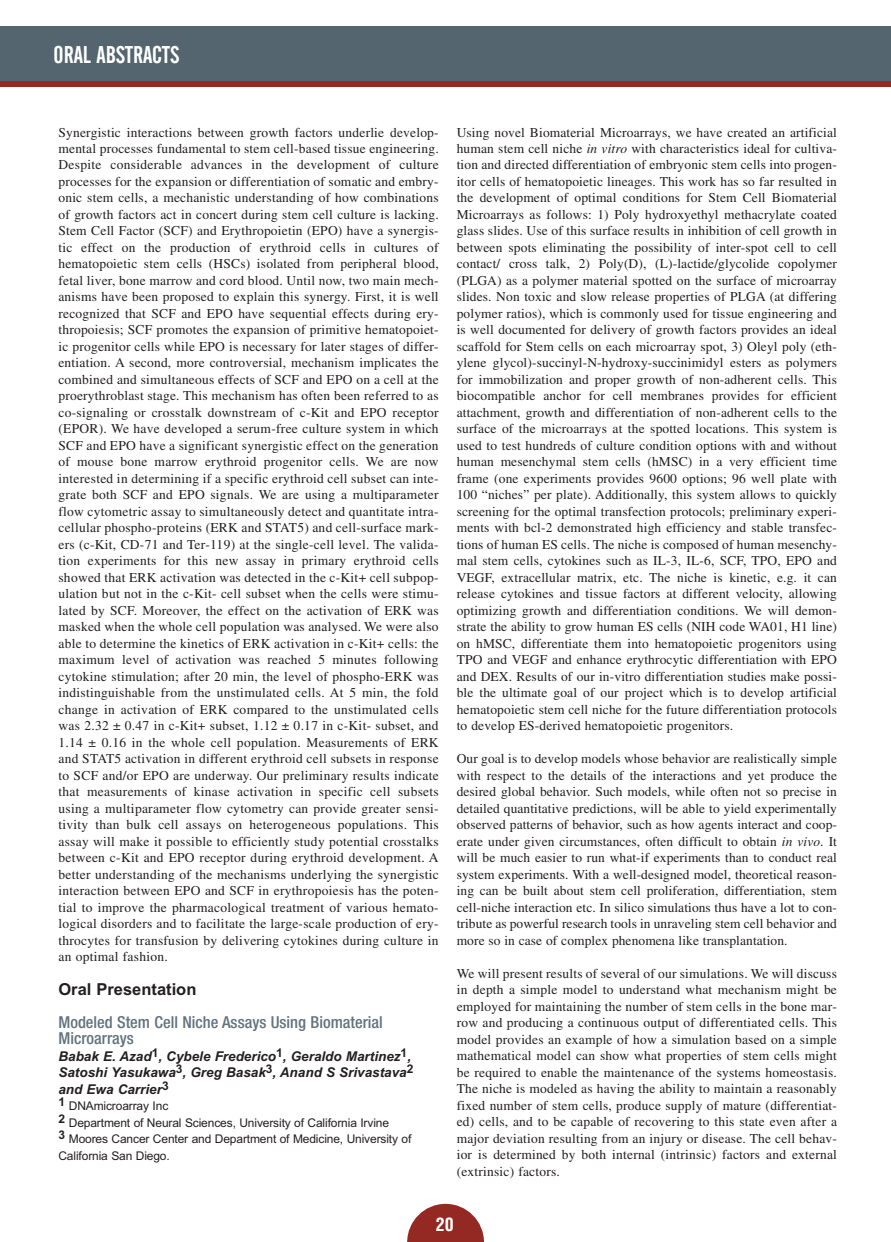
<style>
.page{position:relative;width:891px;height:1242px;background:#fff}
.page>*{position:absolute;margin:0;border:0;box-sizing:border-box;transform-origin:0 0}
.t1{font:24px "Alternate Gothic No 2 BT";color:#fff}
.t2{font:700 condensed 18px "Helvetica";color:#fff}
.t3{font:500 condensed 16.5px/16.5px "Helvetica Neue";color:#62737d}
.t4{font:700 16.5px "Arial";color:#231f20}
.t5{font:13.5px/16.5px "Times";letter-spacing:.01em;color:#231f20;text-align:justify}
.t6{font:italic 700 13.5px/16.5px "Arial";color:#231f20}
.t7{font:12px/16.5px "Arial";letter-spacing:-.01em;color:#231f20}
.s1{font-style:italic}
</style>
<div class="page">
<div style="left:0;top:81px;width:891px;height:5px;background:#942923"></div>
<div style="left:0;top:26px;width:891px;height:55px;background:#54656f"></div>
<svg style="left:407px;top:1204px;width:77px;height:38px"></svg>
<h1 class="t1" style="left:54px;top:45px;width:127px">ORAL ABSTRACTS</h1>
<p class="t5" style="left:58px;top:125px;width:382px">Synergistic interactions between growth factors underlie develop&shy;mental processes fundamental to stem cell-based tissue engineering.<br>Despite considerable advances in the development of culture processes for the expansion or differentiation of somatic and embry&shy;onic stem cells, a mechanistic understanding of how combinations of growth factors act in concert during stem cell culture is lacking.<br>Stem Cell Factor (SCF) and Erythropoietin (EPO) have a synergis&shy;tic effect on the production of erythroid cells in cultures of hematopoietic stem cells (HSCs) isolated from peripheral blood, fetal liver, bone marrow and cord blood. Until now, two main mech&shy;anisms have been proposed to explain this synergy. First, it is well recognized that SCF and EPO have sequential effects during ery&shy;thropoiesis; SCF promotes the expansion of primitive hematopoiet&shy;ic progenitor cells while EPO is necessary for later stages of differ&shy;entiation. A second, more controversial, mechanism implicates the combined and simultaneous effects of SCF and EPO on a cell at the proerythroblast stage. This mechanism has often been referred to as co-signaling or crosstalk downstream of c-Kit and EPO receptor (EPOR). We have developed a serum-free culture system in which SCF and EPO have a significant synergistic effect on the generation of mouse bone marrow erythroid progenitor cells. We are now interested in determining if a specific erythroid cell subset can inte&shy;grate both SCF and EPO signals. We are using a multiparameter flow cytometric assay to simultaneously detect and quantitate intra&shy;cellular phospho-proteins (ERK and STAT5) and cell-surface mark&shy;ers (c-Kit, CD-71 and Ter-119) at the single-cell level. The valida&shy;tion experiments for this new assay in primary erythroid cells showed that ERK activation was detected in the c-Kit+ cell subpop&shy;ulation but not in the c-Kit- cell subset when the cells were stimu&shy;lated by SCF. Moreover, the effect on the activation of ERK was masked when the whole cell population was analysed. We were also able to determine the kinetics of ERK activation in c-Kit+ cells: the maximum level of activation was reached 5 minutes following cytokine stimulation; after 20 min, the level of phospho-ERK was indistinguishable from the unstimulated cells. At 5 min, the fold change in activation of ERK compared to the unstimulated cells was 2.32 ± 0.47 in c-Kit+ subset, 1.12 ± 0.17 in c-Kit- subset, and 1.14 ± 0.16 in the whole cell population. Measurements of ERK and STAT5 activation in different erythroid cell subsets in response to SCF and/or EPO are underway. Our preliminary results indicate that measurements of kinase activation in specific cell subsets using a multiparameter flow cytometry can provide greater sensi&shy;tivity than bulk cell assays on heterogeneous populations. This assay will make it possible to efficiently study potential crosstalks between c-Kit and EPO receptor during erythroid development. A better understanding of the mechanisms underlying the synergistic interaction between EPO and SCF in erythropoiesis has the poten&shy;tial to improve the pharmacological treatment of various hemato&shy;logical disorders and to facilitate the large-scale production of ery&shy;throcytes for transfusion by delivering cytokines during culture in an optimal fashion.</p>
<p class="t4" style="left:58px;top:983px;width:140px">Oral Presentation</p>
<p class="t3" style="left:58px;top:1015px;width:326px">Modeled Stem Cell Niche Assays Using Biomaterial<br>Microarrays</p>
<p class="t6" style="left:58px;top:1049px;width:356px">Babak E. Azad<sup>1</sup>, Cybele Frederico<sup>1</sup>, Geraldo Martinez<sup>1</sup>,<br>Satoshi Yasukawa<sup>3</sup>, Greg Basak<sup>3</sup>, Anand S Srivastava<sup>2 </sup>and Ewa Carrier<sup>3</sup></p>
<p class="t7" style="left:58px;top:1099px;width:355px"><sup>1</sup> DNAmicroarray Inc<br><sup>2</sup> Department of Neural Sciences, University of California Irvine<br><sup>3</sup> Moores Cancer Center and Department of Medicine, University of California San Diego.</p>
<p class="t5" style="left:457px;top:125px;width:382px">Using novel Biomaterial Microarrays, we have created an artificial human stem cell niche <span class="s1">in vitro</span> with characteristics ideal for cultiva&shy;tion and directed differentiation of embryonic stem cells into progen&shy;itor cells of hematopoietic lineages. This work has so far resulted in the development of optimal conditions for Stem Cell Biomaterial Microarrays as follows: 1) Poly hydroxyethyl methacrylate coated glass slides. Use of this surface results in inhibition of cell growth in between spots eliminating the possibility of inter-spot cell to cell contact/ cross talk, 2) Poly(D), (L)-lactide/glycolide copolymer (PLGA) as a polymer material spotted on the surface of microarray slides. Non toxic and slow release properties of PLGA (at differing polymer ratios), which is commonly used for tissue engineering and is well documented for delivery of growth factors provides an ideal scaffold for Stem cells on each microarray spot, 3) Oleyl poly (eth&shy;ylene glycol)-succinyl-N-hydroxy-succinimidyl esters as polymers for immobilization and proper growth of non-adherent cells. This biocompatible anchor for cell membranes provides for efficient attachment, growth and differentiation of non-adherent cells to the surface of the microarrays at the spotted locations. This system is used to test hundreds of culture condition options with and without human mesenchymal stem cells (hMSC) in a very efficient time frame (one experiments provides 9600 options; 96 well plate with 100 “niches” per plate). Additionally, this system allows to quickly screening for the optimal transfection protocols; preliminary experi&shy;ments with bcl-2 demonstrated high efficiency and stable transfec&shy;tions of human ES cells. The niche is composed of human mesenchy&shy;mal stem cells, cytokines such as IL-3, IL-6, SCF, TPO, EPO and VEGF, extracellular matrix, etc. The niche is kinetic, e.g. it can release cytokines and tissue factors at different velocity, allowing optimizing growth and differentiation conditions. We will demon&shy;strate the ability to grow human ES cells (NIH code WA01, H1 line) on hMSC, differentiate them into hematopoietic progenitors using TPO and VEGF and enhance erythrocytic differentiation with EPO and DEX. Results of our in-vitro differentiation studies make possi&shy;ble the ultimate goal of our project which is to develop artificial hematopoietic stem cell niche for the future differentiation protocols to develop ES-derived hematopoietic progenitors.</p>
<p class="t5" style="left:457px;top:752px;width:382px">Our goal is to develop models whose behavior are realistically simple with respect to the details of the interactions and yet produce the desired global behavior. Such models, while often not so precise in detailed quantitative predictions, will be able to yield experimentally observed patterns of behavior, such as how agents interact and coop&shy;erate under given circumstances, often difficult to obtain <span class="s1">in vivo</span>. It will be much easier to run what-if experiments than to conduct real system experiments. With a well-designed model, theoretical reason&shy;ing can be built about stem cell proliferation, differentiation, stem cell-niche interaction etc. In silico simulations thus have a lot to con&shy;tribute as powerful research tools in unraveling stem cell behavior and more so in case of complex phenomena like transplantation.</p>
<p class="t5" style="left:457px;top:966px;width:382px">We will present results of several of our simulations. We will discuss in depth a simple model to understand what mechanism might be employed for maintaining the number of stem cells in the bone mar&shy;row and producing a continuous output of differentiated cells. This model provides an example of how a simulation based on a simple mathematical model can show what properties of stem cells might be required to enable the maintenance of the systems homeostasis.<br>The niche is modeled as having the ability to maintain a reasonably fixed number of stem cells, produce supply of mature (differentiat&shy;ed) cells, and to be capable of recovering to this state even after a major deviation resulting from an injury or disease. The cell behav&shy;ior is determined by both internal (intrinsic) factors and external (extrinsic) factors.</p>
<h2 class="t2" style="left:436px;top:1217px;width:19px">20</h2>
</div>
